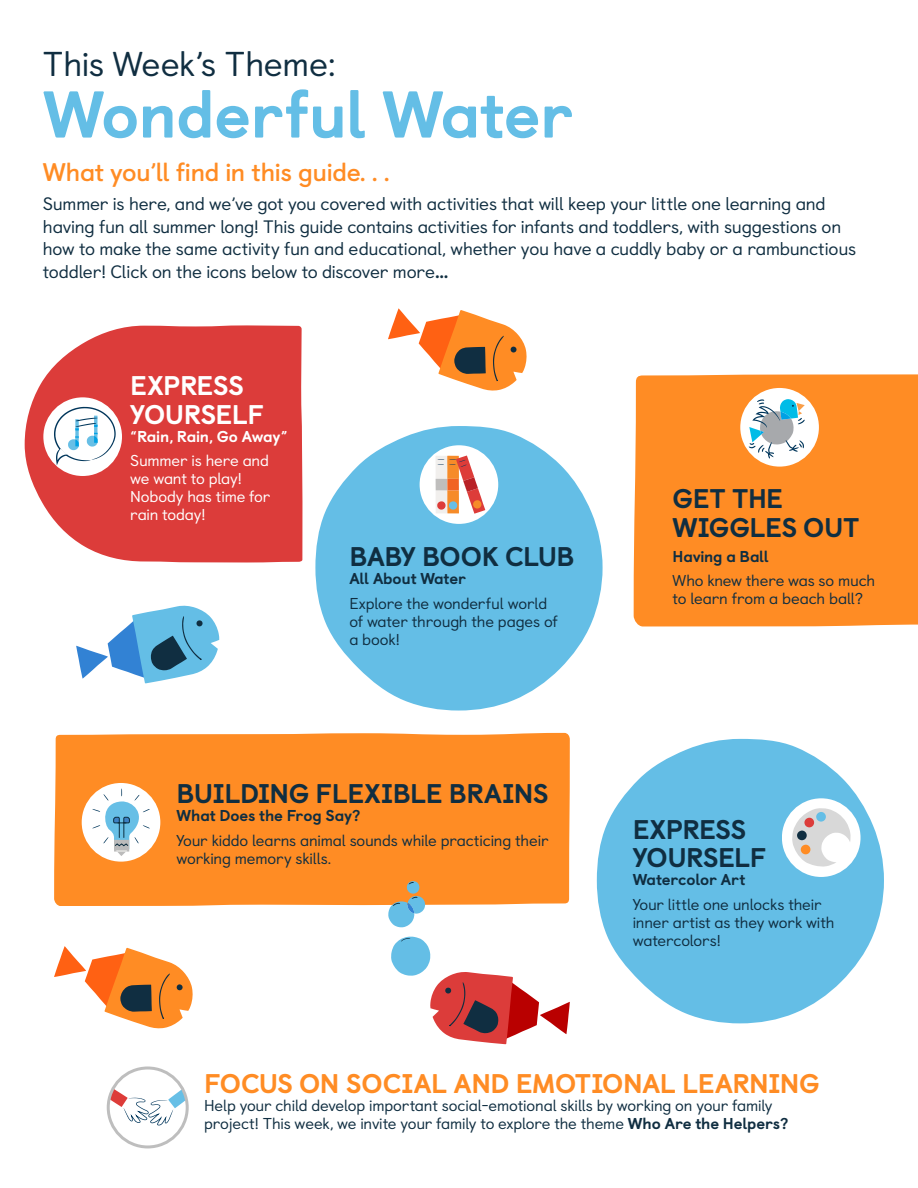
<style>
.page{position:relative;width:918px;height:1188px;background:#fff}
.page>*{position:absolute;margin:0;border:0;box-sizing:border-box;transform-origin:0 0}
.t1{font:800 66px "Castledown";letter-spacing:-.01em;color:#64bee6}
.t2{font:34.5px "Castledown";letter-spacing:-.015em;color:#102e41}
.t3{font:800 27px/28.5px "Castledown";letter-spacing:-.015em;color:#102e41}
.t4{font:800 27px "Castledown";letter-spacing:-.01em;color:#ff8c24}
.t5{font:800 27px/28.5px "Castledown";letter-spacing:-.025em;color:#fff}
.t6{font:700 25.5px "Castledown";letter-spacing:-.015em;color:#ff8c24}
.t7{font:18px/22.5px "Castledown";letter-spacing:-.015em;color:#102e41}
.t8{font:15.75px/18px "Castledown";letter-spacing:-.01em;color:#102e41}
.t9{font:800 15.75px "Castledown";letter-spacing:-.01em;color:#102e41}
.t10{font:15.75px/18px "Castledown";letter-spacing:-.015em;color:#fff}
.t11{font:800 15.75px "Castledown";letter-spacing:-.015em;color:#fff}
.s1{font-weight:800}
</style>
<div class="page">
<div style="left:54px;top:733px;width:516px;height:173px;background:#ff8c24"></div>
<svg style="left:108px;top:1080px;width:79px;height:46px"></svg>
<div style="left:107px;top:1067px;width:82px;height:81px;border:3px solid #bebebe;border-radius:50%"></div>
<svg style="left:25px;top:325px;width:277px;height:238px;background:#df504f"></svg>
<svg style="left:597px;top:739px;width:287px;height:284px;fill:#64bee6"></svg>
<div style="left:634px;top:374px;width:284px;height:252px;background:#ff8c24"></div>
<div style="left:44px;top:397px;width:78px;height:79px;background:#fff;border-radius:50%"></div>
<svg style="left:54px;top:407px;width:62px;height:58px"></svg>
<div style="left:782px;top:798px;width:79px;height:79px;background:#fff;border-radius:50%"></div>
<svg style="left:792px;top:808px;width:59px;height:59px"></svg>
<svg style="left:315px;top:426px;width:288px;height:285px;fill:#64bee6"></svg>
<div style="left:420px;top:445px;width:78px;height:79px;background:#fff;border-radius:50%"></div>
<svg style="left:436px;top:456px;width:49px;height:58px"></svg>
<div style="left:740px;top:388px;width:79px;height:78px;background:#fff;border-radius:50%"></div>
<svg style="left:749px;top:399px;width:56px;height:60px"></svg>
<div style="left:82px;top:783px;width:78px;height:78px;background:#fff;border-radius:50%"></div>
<svg style="left:92px;top:788px;width:58px;height:68px"></svg>
<svg style="left:388px;top:881px;width:37px;height:46px;background:#aeb3a3"></svg>
<svg style="left:388px;top:308px;width:139px;height:83px"></svg>
<svg style="left:76px;top:605px;width:143px;height:78px"></svg>
<svg style="left:391px;top:936px;width:179px;height:108px"></svg>
<svg style="left:54px;top:946px;width:139px;height:83px"></svg>
<h2 class="t2" style="left:43px;top:37px;width:294px">This Week’s Theme:</h2>
<h1 class="t1" style="left:43px;top:60px;width:532px">Wonderful Water</h1>
<h3 class="t6" style="left:43px;top:152px;width:348px">What you’ll find in this guide. . .</h3>
<p class="t7" style="left:43px;top:191px;width:815px">Summer is here, and we’ve got you covered with activities that will keep your little one learning and having fun all summer long! This guide contains activities for infants and toddlers, with suggestions on how to make the same activity fun and educational, whether you have a cuddly baby or a rambunctious toddler! Click on the icons below to discover more<span class="s1">…</span></p>
<h3 class="t5" style="left:130px;top:369px;width:135px">EXPRESS<br>YOURSELF</h3>
<p class="t11" style="left:130px;top:423px;width:159px">“Rain, Rain, Go Away”</p>
<p class="t10" style="left:130px;top:451px;width:142px">Summer is here and we want to play!<br>Nobody has time for rain today!</p>
<h3 class="t3" style="left:349px;top:540px;width:227px">BABY BOOK CLUB</h3>
<p class="t9" style="left:349px;top:565px;width:118px">All About Water</p>
<p class="t8" style="left:349px;top:593px;width:210px">Explore the wonderful world of water through the pages of a book!</p>
<h3 class="t3" style="left:176px;top:777px;width:373px">BUILDING FLEXIBLE BRAINS</h3>
<p class="t9" style="left:176px;top:803px;width:186px">What Does the Frog Say?</p>
<p class="t8" style="left:176px;top:830px;width:374px">Your kiddo learns animal sounds while practicing their working memory skills.</p>
<h3 class="t3" style="left:673px;top:482px;width:188px">GET THE<br>WIGGLES OUT</h3>
<p class="t9" style="left:673px;top:543px;width:98px">Having a Ball</p>
<p class="t8" style="left:673px;top:570px;width:204px">Who knew there was so much to learn from a beach ball?</p>
<h3 class="t3" style="left:633px;top:813px;width:135px">EXPRESS<br>YOURSELF</h3>
<p class="t9" style="left:633px;top:867px;width:114px">Watercolor Art</p>
<p class="t8" style="left:633px;top:894px;width:203px">Your little one unlocks their inner artist as they work with watercolors!</p>
<h3 class="t4" style="left:204px;top:1061px;width:617px">FOCUS ON SOCIAL AND EMOTIONAL LEARNING</h3>
<p class="t8" style="left:204px;top:1095px;width:586px">Help your child develop important social-emotional skills by working on your family project! This week, we invite your family to explore the theme <span class="s1">Who Are the Helpers?</span></p>
</div>
